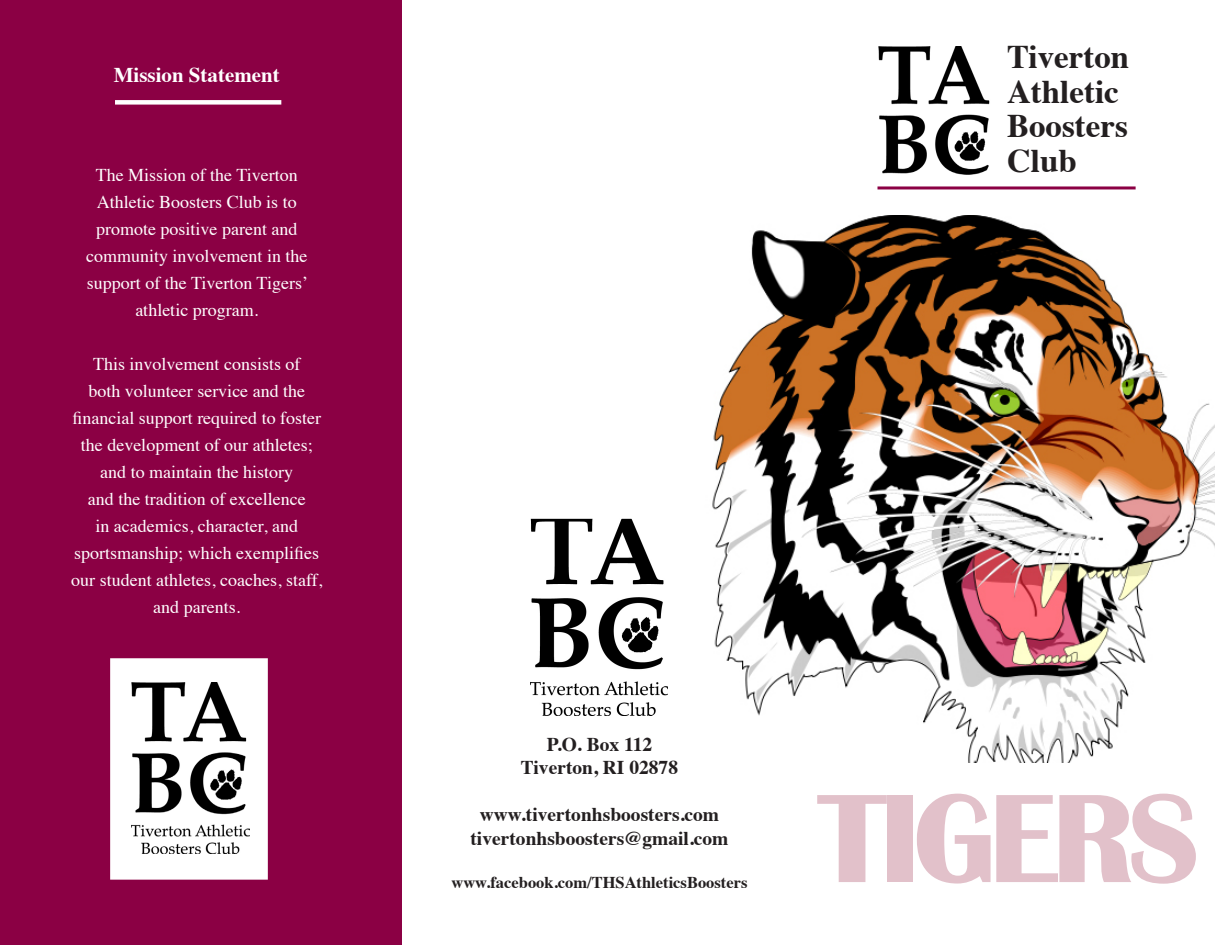
<style>
.page{position:relative;width:1215px;height:945px;background:#fff}
.page>*{position:absolute;margin:0;border:0;box-sizing:border-box;transform-origin:0 0}
.t1{font:700 130.5px "Britannic";letter-spacing:-.05em;color:#e2c1ca}
.t2{font:700 33px/34.5px "Times";color:#231f20}
.t3{font:700 21px "Times";color:#fff}
.t4{font:700 19.5px "Times";color:#231f20}
.t5{font:18px/27px "Times";color:#fff;text-align:center}
.t6{font:700 16.5px "Times";color:#231f20}
</style>
<div class="page">
<div style="left:0;top:0;width:401px;height:945px;background:#8b0044"></div>
<img style="left:712px;top:215px;width:503px;height:548px">
<div style="left:115px;top:100px;width:166px;height:5px;background:#fff"></div>
<hr style="left:878px;top:186px;width:258px;height:3px;background:#8b0044">
<div style="left:116px;top:664px;width:146px;height:210px;background:#fff"></div>
<img style="left:131px;top:682px;width:119px;height:172px">
<div style="left:110px;top:658px;width:158px;height:222px;border:12px solid #fff"></div>
<img style="left:879px;top:47px;width:111px;height:128px">
<img style="left:531px;top:520px;width:137px;height:195px">
<p class="t3" style="left:114px;top:55px;width:168px">Mission Statement</p>
<p class="t5" style="left:86px;top:160px;width:223px">The Mission of the Tiverton<br>Athletic Boosters Club is to promote positive parent and community involvement in the support of the Tiverton Tigers’ athletic program.</p>
<p class="t5" style="left:71px;top:349px;width:253px">This involvement consists of<br>both volunteer service and the financial support required to foster the development of our athletes; and to maintain the history<br>and the tradition of excellence<br>in academics, character, and sportsmanship; which exemplifies our student athletes, coaches, staff, and parents.</p>
<p class="t2" style="left:1007px;top:36px;width:124px">Tiverton</p>
<p class="t2" style="left:1007px;top:71px;width:122px">Athletic<br>Boosters<br>Club</p>
<p class="t4" style="left:547px;top:726px;width:107px">P.O. Box 112</p>
<p class="t4" style="left:521px;top:749px;width:159px">Tiverton, RI 02878</p>
<p class="t4" style="left:480px;top:796px;width:241px">www.tivertonhsboosters.com</p>
<p class="t4" style="left:470px;top:819px;width:260px">tivertonhsboosters@gmail.com</p>
<p class="t6" style="left:451px;top:866px;width:298px">www.facebook.com/THSAthleticsBoosters</p>
<p class="t1" style="left:818px;top:765px;width:383px">TIGERS</p>
</div>
